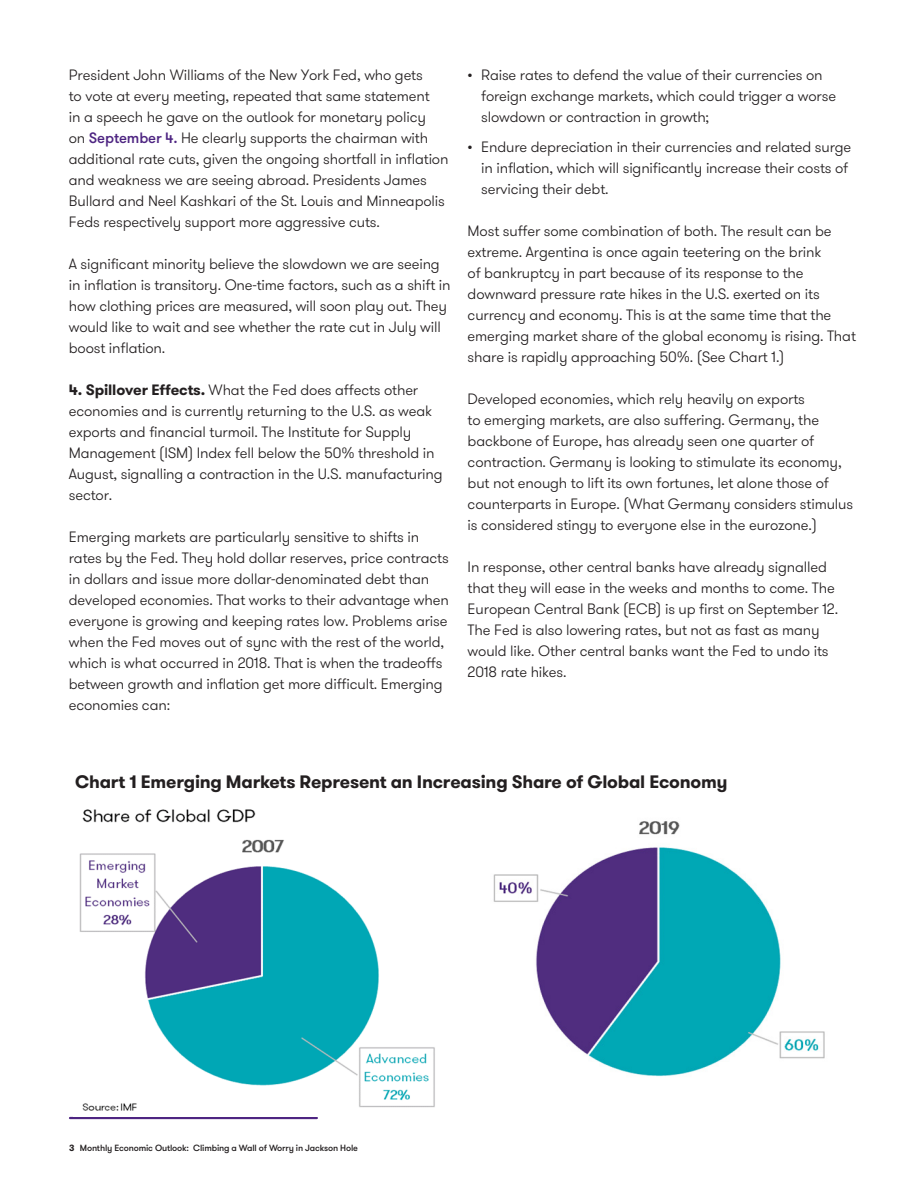
<style>
.page{position:relative;width:918px;height:1188px;background:#fff}
.page>*{position:absolute;margin:0;border:0;box-sizing:border-box;transform-origin:0 0}
._31__Chart_title{font:700 18px "GT Walsheim";letter-spacing:-.01em;color:#231f20}
.body_text{font:300 15px/21px "GT Walsheim";letter-spacing:-.01em;color:#231f20}
.t1{font:500 9px "GT Walsheim";letter-spacing:-.015em;color:#231f20}
.s1{font-weight:500;color:#4e2582}
.s2{font-weight:700}
</style>
<div class="page">
<hr style="left:70px;top:1117px;width:247px;height:2px;background:#4e2582">
<img style="left:79px;top:809px;width:356px;height:302px">
<img style="left:493px;top:821px;width:332px;height:256px">
<p class="body_text" style="left:69px;top:65px;width:381px">President John Williams of the New York Fed, who gets<br>to vote at every meeting, repeated that same statement<br>in a speech he gave on the outlook for monetary policy<br>on <span class="s1">September 4.</span> He clearly supports the chairman with additional rate cuts, given the ongoing shortfall in inflation and weakness we are seeing abroad. Presidents James Bullard and Neel Kashkari of the St. Louis and Minneapolis Feds respectively support more aggressive cuts.</p>
<p class="body_text" style="left:69px;top:254px;width:383px">A significant minority believe the slowdown we are seeing in inflation is transitory. One-time factors, such as a shift in how clothing prices are measured, will soon play out. They would like to wait and see whether the rate cut in July will boost inflation.</p>
<p class="body_text" style="left:69px;top:380px;width:375px"><span class="s2">4. Spillover Effects.</span> What the Fed does affects other economies and is currently returning to the U.S. as weak exports and financial turmoil. The Institute for Supply Management (ISM) Index fell below the 50% threshold in August, signalling a contraction in the U.S. manufacturing sector.</p>
<p class="body_text" style="left:69px;top:527px;width:382px">Emerging markets are particularly sensitive to shifts in rates by the Fed. They hold dollar reserves, price contracts in dollars and issue more dollar-denominated debt than developed economies. That works to their advantage when everyone is growing and keeping rates low. Problems arise when the Fed moves out of sync with the rest of the world, which is what occurred in 2018. That is when the tradeoffs between growth and inflation get more difficult. Emerging economies can:</p>
<p class="body_text" style="left:481px;top:65px;width:357px;text-indent:-14px">• Raise rates to defend the value of their currencies on foreign exchange markets, which could trigger a worse slowdown or contraction in growth;</p>
<p class="body_text" style="left:481px;top:137px;width:372px;text-indent:-14px">• Endure depreciation in their currencies and related surge in inflation, which will significantly increase their costs of servicing their debt.</p>
<p class="body_text" style="left:468px;top:221px;width:390px">Most suffer some combination of both. The result can be extreme. Argentina is once again teetering on the brink<br>of bankruptcy in part because of its response to the downward pressure rate hikes in the U.S. exerted on its currency and economy. This is at the same time that the emerging market share of the global economy is rising. That share is rapidly approaching 50%. (See Chart 1.)</p>
<p class="body_text" style="left:468px;top:389px;width:387px">Developed economies, which rely heavily on exports<br>to emerging markets, are also suffering. Germany, the backbone of Europe, has already seen one quarter of contraction. Germany is looking to stimulate its economy, but not enough to lift its own fortunes, let alone those of counterparts in Europe. (What Germany considers stimulus is considered stingy to everyone else in the eurozone.)</p>
<p class="body_text" style="left:468px;top:557px;width:372px">In response, other central banks have already signalled that they will ease in the weeks and months to come. The European Central Bank (ECB) is up first on September 12.<br>The Fed is also lowering rates, but not as fast as many would like. Other central banks want the Fed to undo its 2018 rate hikes.</p>
<p class="_31__Chart_title" style="left:75px;top:770px;width:654px">Chart 1 Emerging Markets Represent an Increasing Share of Global Economy</p>
<p class="t1" style="left:69px;top:1142px;width:290px"><span class="s2">3</span> Monthly Economic Outlook: Climbing a Wall of Worry in Jackson Hole</p>
</div>
